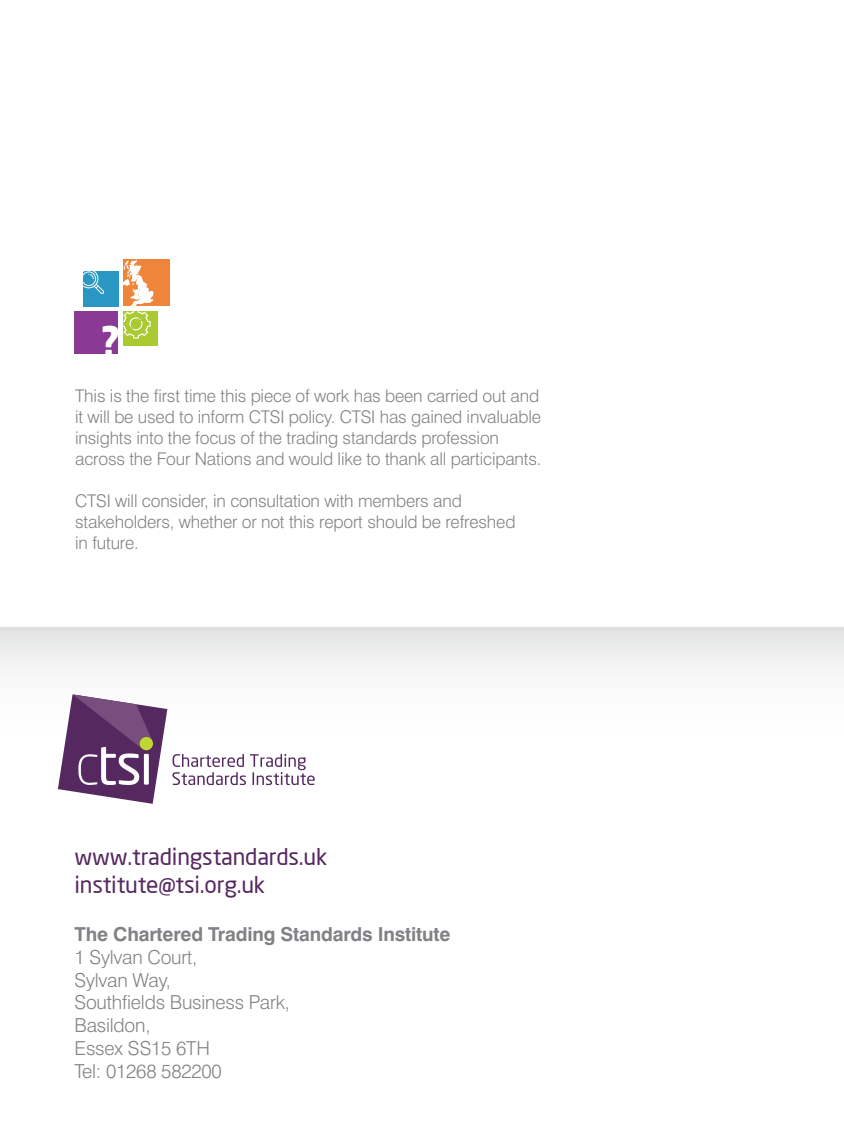
<style>
.page{position:relative;width:844px;height:1141px;background:#fff}
.page>*{position:absolute;margin:0;border:0;box-sizing:border-box;transform-origin:0 0}
.t1{font:700 39.73px "Neo Sans";color:#fff}
.t2{font:22.75px/28px "Neo Sans";letter-spacing:-.01em;color:#552960}
.t3{font:300 19.25px/22.8px "Swiss 721 BT";letter-spacing:-.01em;color:#808285}
.t4{font:700 19.25px "Swiss 721 BT";letter-spacing:-.01em;color:#808285}
.t5{font:300 17.5px/21px "Swiss 721 BT";letter-spacing:-.01em;color:#808285}
</style>
<div class="page">
<svg style="left:0;top:627px;width:843px;height:162px"></svg>
<svg style="left:58px;top:694px;width:256px;height:110px"></svg>
<div style="left:140px;top:737px;width:13px;height:13px;background:#bfd730;border-radius:50%"></div>
<div style="left:123px;top:311px;width:35px;height:35px;background:#abc931"></div>
<div style="left:74px;top:311px;width:44px;height:43px;background:#8a3995"></div>
<div style="left:123px;top:259px;width:47px;height:47px;background:#ee853a"></div>
<div style="left:83px;top:271px;width:35px;height:35px;background:#2a97c3"></div>
<svg style="left:83px;top:271px;width:21px;height:23px"></svg>
<svg style="left:123px;top:259px;width:30px;height:80px"></svg>
<h1 class="t1" style="left:101px;top:316px;width:21px">?</h1>
<p class="t5" style="left:75px;top:386px;width:468px">This is the first time this piece of work has been carried out and it will be used to inform CTSI policy. CTSI has gained invaluable insights into the focus of the trading standards profession across the Four Nations and would like to thank all participants.</p>
<p class="t5" style="left:75px;top:491px;width:442px">CTSI will consider, in consultation with members and stakeholders, whether or not this report should be refreshed in future.</p>
<h2 class="t2" style="left:74px;top:842px;width:254px">www.tradingstandards.uk institute@tsi.org.uk</h2>
<p class="t4" style="left:74px;top:923px;width:377px">The Chartered Trading Standards Institute</p>
<p class="t3" style="left:74px;top:946px;width:217px">1 Sylvan Court,<br>Sylvan Way,<br>Southfields Business Park,<br>Basildon,<br>Essex SS15 6TH<br>Tel: 01268 582200</p>
</div>
